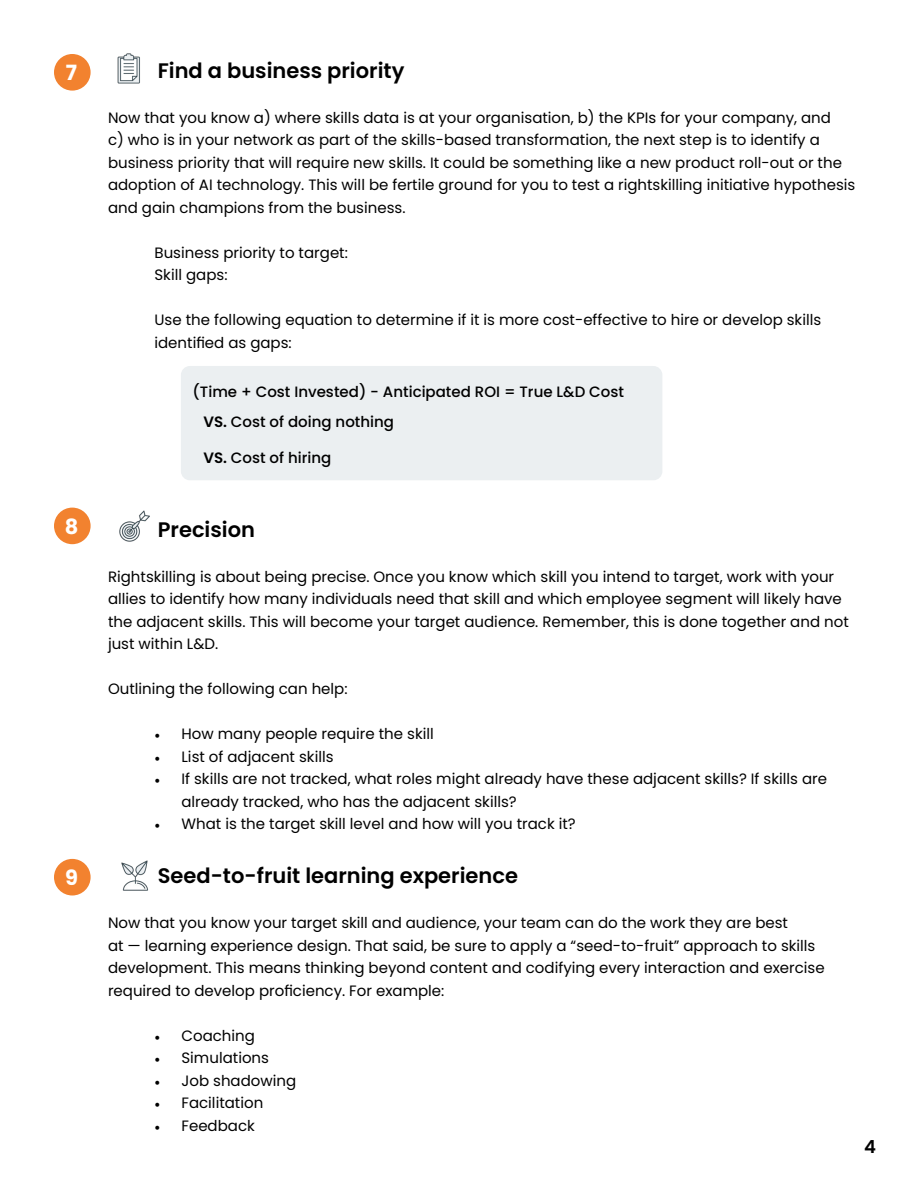
<style>
.page{position:relative;width:918px;height:1188px;background:#fff}
.page>*{position:absolute;margin:0;border:0;box-sizing:border-box;transform-origin:0 0}
.t1{font:600 21px "Poppins";color:#000}
.t2{font:700 21px "Poppins";color:#fff}
.t3{font:600 18px "Poppins";color:#000}
.t4{font:15px/22.5px "Poppins";color:#000}
.t5{font:500 15px/30.5px "Poppins";color:#000}
.s1{font-weight:600}
.s2{font-family:"Minion Pro"}
</style>
<div class="page">
<div style="left:181px;top:366px;width:481px;height:114px;background:#ebeff1;border-radius:9px"></div>
<div style="left:54px;top:54px;width:37px;height:37px;background:#f2822f;border-radius:50%"></div>
<div style="left:54px;top:508px;width:37px;height:36px;background:#f2822f;border-radius:50%"></div>
<div style="left:54px;top:859px;width:37px;height:36px;background:#f2822f;border-radius:50%"></div>
<img style="left:117px;top:53px;width:23px;height:31px">
<img style="left:119px;top:510px;width:31px;height:32px">
<img style="left:121px;top:860px;width:27px;height:31px">
<h1 class="t2" style="left:66px;top:60px;width:13px">7</h1>
<h1 class="t2" style="left:65px;top:514px;width:15px">8</h1>
<h1 class="t2" style="left:65px;top:865px;width:14px">9</h1>
<h1 class="t1" style="left:158px;top:61px;width:248px">Find a business priority</h1>
<p class="t4" style="left:108px;top:106px;width:749px">Now that you know a) where skills data is at your organisation, b) the KPIs for your company, and<br>c) who is in your network as part of the skills-based transformation, the next step is to identify a business priority that will require new skills. It could be something like a new product roll-out or the adoption of AI technology. This will be fertile ground for you to test a rightskilling initiative hypothesis and gain champions from the business.</p>
<p class="t4" style="left:154px;top:241px;width:195px">Business priority to target:<br>Skill gaps:</p>
<p class="t4" style="left:154px;top:309px;width:668px">Use the following equation to determine if it is more cost-effective to hire or develop skills identified as gaps:</p>
<p class="t5" style="left:203px;top:376px;width:422px;text-indent:-11px">(Time + Cost Invested) - Anticipated ROI = True L&amp;D Cost<br><span class="s1">VS.</span> Cost of doing nothing</p>
<p class="t5" style="left:203px;top:443px;width:130px"><span class="s1">VS.</span> Cost of hiring</p>
<h1 class="t1" style="left:158px;top:520px;width:99px">Precision</h1>
<p class="t4" style="left:108px;top:565px;width:742px">Rightskilling is about being precise. Once you know which skill you intend to target, work with your allies to identify how many individuals need that skill and which employee segment will likely have the adjacent skills. This will become your target audience. Remember, this is done together and not just within L&amp;D.</p>
<p class="t4" style="left:108px;top:678px;width:241px">Outlining the following can help:</p>
<p class="t4" style="left:154px;top:723px;width:281px"><span class="s2">•</span> How many people require the skill</p>
<p class="t4" style="left:154px;top:745px;width:181px"><span class="s2">•</span> List of adjacent skills</p>
<p class="t4" style="left:182px;top:768px;width:647px;text-indent:-27px"><span class="s2">•</span> If skills are not tracked, what roles might already have these adjacent skills? If skills are already tracked, who has the adjacent skills?</p>
<p class="t4" style="left:154px;top:813px;width:423px"><span class="s2">•</span> What is the target skill level and how will you track it?</p>
<h1 class="t1" style="left:158px;top:867px;width:362px">Seed-to-fruit learning experience</h1>
<p class="t4" style="left:108px;top:912px;width:718px">Now that you know your target skill and audience, your team can do the work they are best<br>at — learning experience design. That said, be sure to apply a “seed-to-fruit” approach to skills development. This means thinking beyond content and codifying every interaction and exercise required to develop proficiency. For example:</p>
<p class="t4" style="left:154px;top:1024px;width:102px"><span class="s2">•</span> Coaching</p>
<p class="t4" style="left:154px;top:1047px;width:116px"><span class="s2">•</span> Simulations</p>
<p class="t4" style="left:154px;top:1069px;width:143px"><span class="s2">•</span> Job shadowing</p>
<p class="t4" style="left:154px;top:1092px;width:110px"><span class="s2">•</span> Facilitation</p>
<p class="t4" style="left:154px;top:1114px;width:102px"><span class="s2">•</span> Feedback</p>
<p class="t3" style="left:864px;top:1139px;width:13px">4</p>
</div>
